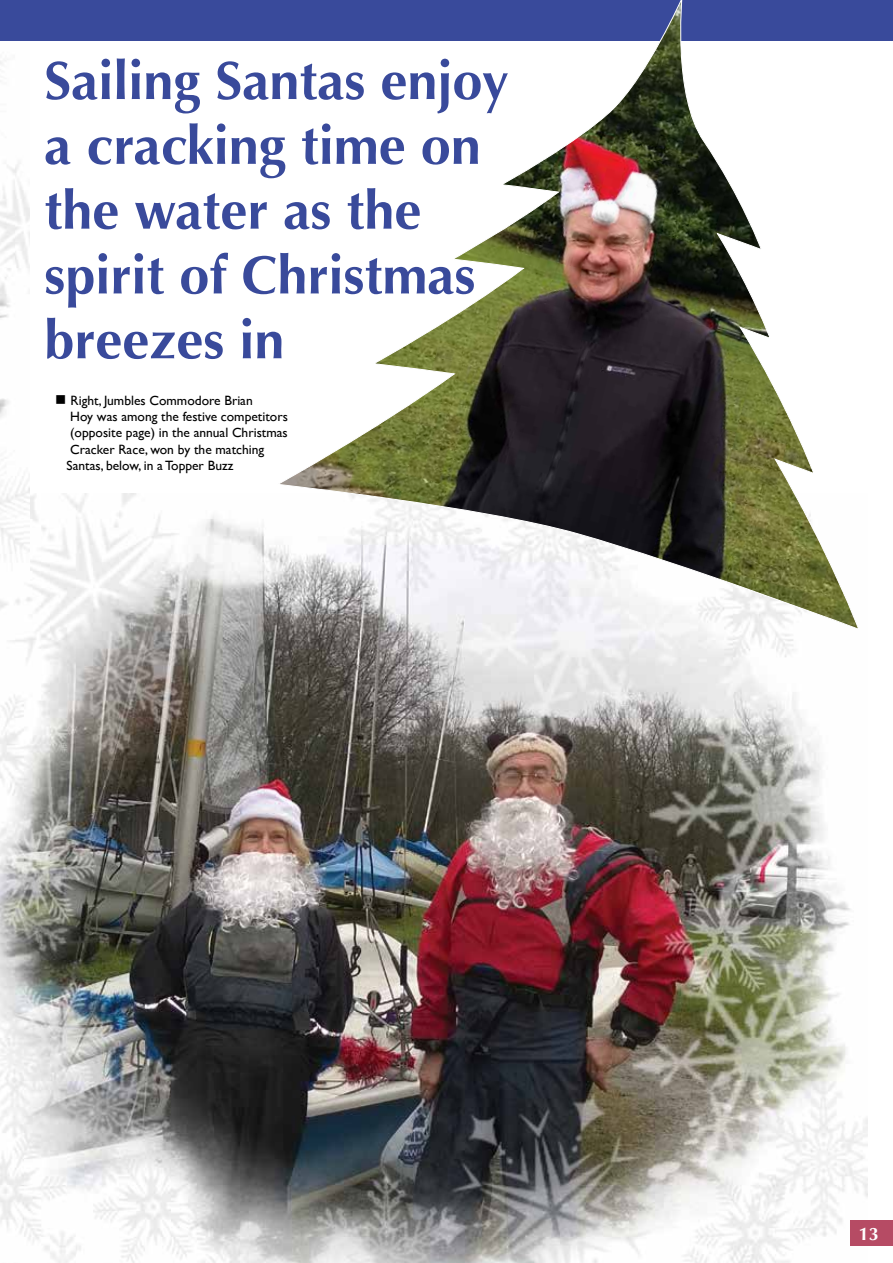
<style>
.page{position:relative;width:893px;height:1263px;background:#fff}
.page>*{position:absolute;margin:0;border:0;box-sizing:border-box;transform-origin:0 0}
.t1{font:700 54px/64.8px "Optima";color:#394a9b}
.t2{font:700 18px "Optima";color:#fff}
.t3{font:13.5px/16.2px "Gill Sans";color:#000}
</style>
<div class="page">
<img style="left:0;top:494px;width:867px;height:769px">
<img style="left:0;top:40px;width:30px;height:540px">
<div style="left:850px;top:1220px;width:43px;height:26px;background:#b64b64"></div>
<div style="left:0;top:0;width:893px;height:40px;background:#394a9b"></div>
<svg style="left:277px;top:0;width:616px;height:629px"></svg>
<h1 class="t1" style="left:44px;top:49px;width:466px">Sailing Santas enjoy a cracking time on the water as the spirit of Christmas breezes in</h1>
<p class="t3" style="left:67px;top:392px;width:223px;text-indent:-11px">■ Right, Jumbles Commodore Brian<br>Hoy was among the festive competitors (opposite page) in the annual Christmas Cracker Race, won by the matching Santas, below, in a Topper Buzz</p>
<h2 class="t2" style="left:859px;top:1223px;width:22px">13</h2>
</div>
